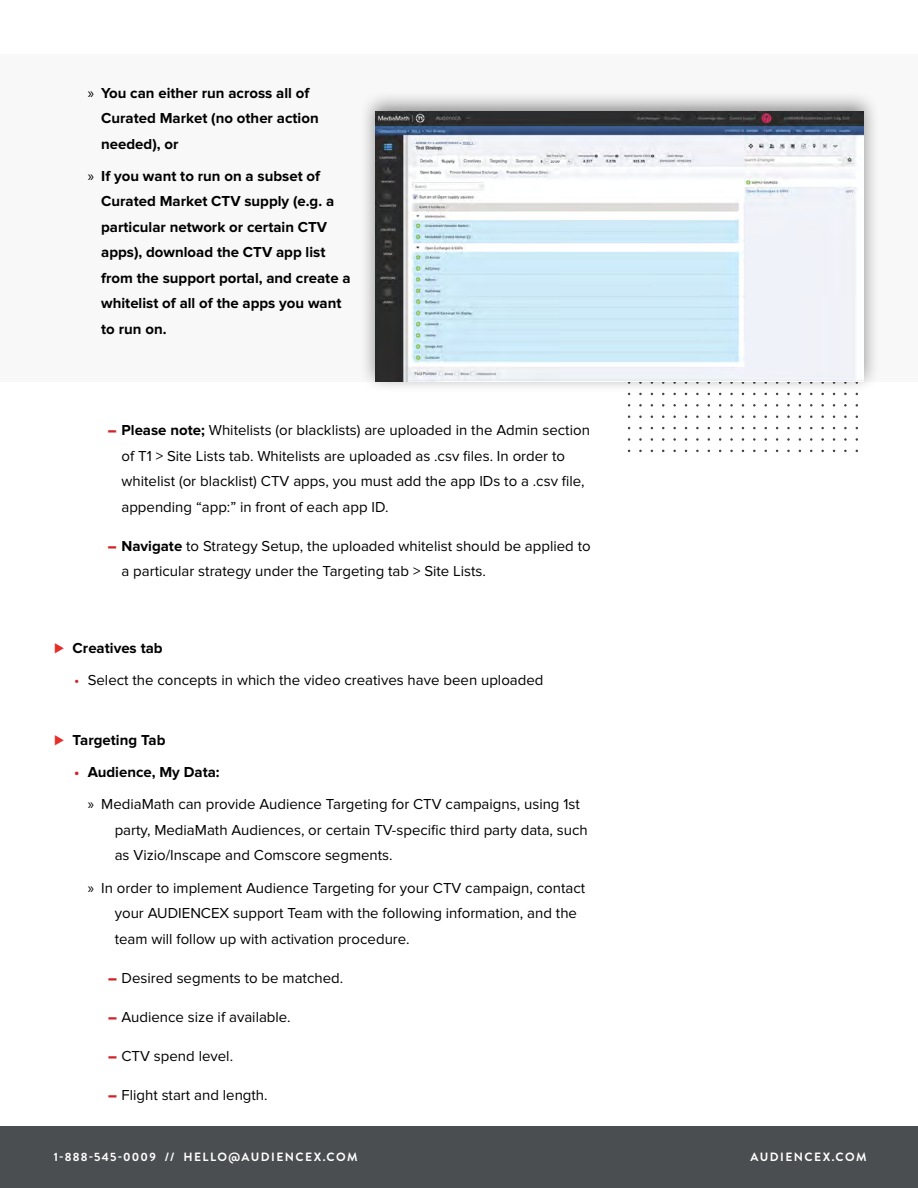
<style>
.page{position:relative;width:918px;height:1188px;background:#fff}
.page>*{position:absolute;margin:0;border:0;box-sizing:border-box;transform-origin:0 0}
.t1{font:15px/25.5px "Proxima Nova";color:#000}
.t2{font:700 15px/25.5px "Proxima Nova";color:#000}
.t3{font:700 12px "Brandon Grotesque";letter-spacing:.12em;color:#fff}
.s1{font-family:"Myriad Pro";font-weight:400}
.s2{font-weight:900;color:#d2232a}
.s3{font-weight:700}
.s4{font-size:16.5px;color:#e82c27}
.s5{color:#d2232a}
.s6{font-weight:700;color:#d2232a}
.s7{font-family:"Myriad Pro"}
</style>
<div class="page">
<div style="left:0;top:1126px;width:918px;height:62px;background:#4b4e50"></div>
<div style="left:0;top:54px;width:918px;height:328px;background:#f8f8f8"></div>
<div style="left:359px;top:91px;width:521px;height:302px;background:#000;opacity:.44"></div>
<img style="left:376px;top:111px;width:488px;height:271px">
<p class="t2" style="left:101px;top:80px;width:219px;text-indent:-14px"><span class="s1">»</span> You can either run across all of<br>Curated Market (no other action needed), or</p>
<p class="t2" style="left:101px;top:164px;width:251px;text-indent:-14px"><span class="s1">»</span> If you want to run on a subset of<br>Curated Market CTV supply (e.g. a particular network or certain CTV apps), download the CTV app list from the support portal, and create a whitelist of all of the apps you want to run on.</p>
<p class="t1" style="left:121px;top:418px;width:470px;text-indent:-13px"><span class="s2">–</span> <span class="s3">Please note;</span> Whitelists (or blacklists) are uploaded in the Admin section of T1 &gt; Site Lists tab. Whitelists are uploaded as .csv files. In order to whitelist (or blacklist) CTV apps, you must add the app IDs to a .csv file, appending “app:” in front of each app ID.</p>
<p class="t1" style="left:121px;top:533px;width:471px;text-indent:-14px"><span class="s2">–</span> <span class="s3">Navigate</span> to Strategy Setup, the uploaded whitelist should be applied to a particular strategy under the Targeting tab &gt; Site Lists.</p>
<p class="t2" style="left:54px;top:636px;width:110px"><span class="s4">⊲</span> Creatives tab</p>
<p class="t1" style="left:74px;top:667px;width:471px"><span class="s5">•</span> Select the concepts in which the video creatives have been uploaded</p>
<p class="t2" style="left:54px;top:728px;width:113px"><span class="s4">⊲</span> Targeting Tab</p>
<p class="t1" style="left:88px;top:756px;width:494px;line-height:32.2px;text-indent:-13px"><span class="s6">•</span> <span class="s3">Audience, My Data:<br></span><span class="s7">»</span> MediaMath can provide Audience Targeting for CTV campaigns, using 1st</p>
<p class="t1" style="left:115px;top:817px;width:475px">party, MediaMath Audiences, or certain TV-specific third party data, such as Vizio/Inscape and Comscore segments.</p>
<p class="t1" style="left:115px;top:875px;width:472px;text-indent:-27px"><span class="s7">»</span> In order to implement Audience Targeting for your CTV campaign, contact your AUDIENCEX support Team with the following information, and the team will follow up with activation procedure.</p>
<p class="t1" style="left:108px;top:965px;width:237px"><span class="s2">–</span> Desired segments to be matched.</p>
<p class="t1" style="left:108px;top:1004px;width:184px"><span class="s2">–</span> Audience size if available.</p>
<p class="t1" style="left:108px;top:1043px;width:127px"><span class="s2">–</span> CTV spend level.</p>
<p class="t1" style="left:108px;top:1082px;width:161px"><span class="s2">–</span> Flight start and length.</p>
<p class="t3" style="left:54px;top:1149px;width:305px">1-888-545-0009 // HELLO@AUDIENCEX.COM</p>
<p class="t3" style="left:751px;top:1149px;width:118px">AUDIENCEX.COM</p>
</div>
